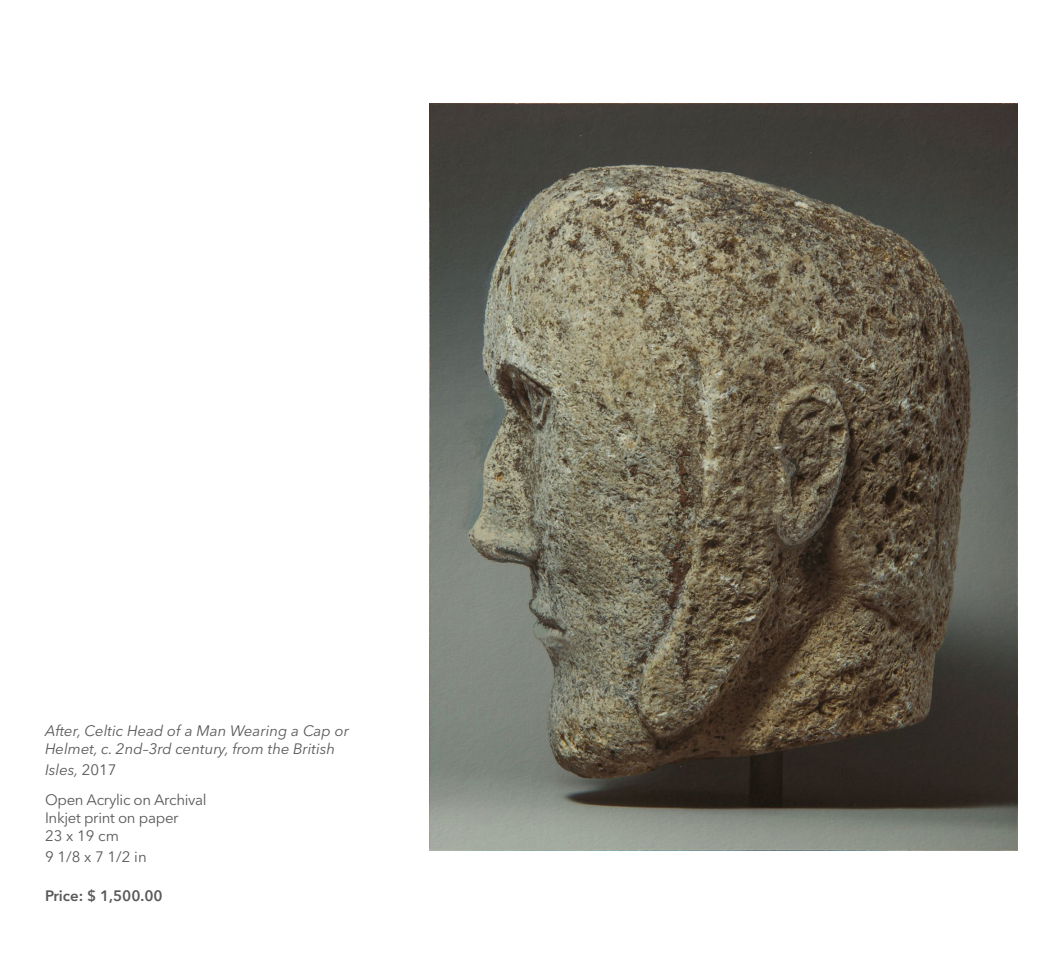
<style>
.page{position:relative;width:1063px;height:957px;background:#fff}
.page>*{position:absolute;margin:0;border:0;box-sizing:border-box;transform-origin:0 0}
.t1{font:italic 15px/18px "Avenir Next LT Pro";color:#58595b}
.t2{font:15px/30px "Avenir Next LT Pro";letter-spacing:-.02em;color:#58595b}
.t3{font:600 15px "Avenir Next LT Pro";color:#58595b}
.s1{font-style:italic}
</style>
<div class="page">
<img style="left:430px;top:104px;width:588px;height:746px">
<p class="t1" style="left:45px;top:722px;width:305px">After, Celtic Head of a Man Wearing a Cap or<br>Helmet, c. 2nd–3rd century, from the British</p>
<p class="t2" style="left:45px;top:755px;width:163px"><span class="s1">Isles,</span> 2017<br>Open Acrylic on Archival</p>
<p class="t2" style="left:45px;top:809px;width:135px;line-height:18px">Inkjet print on paper<br>23 x 19 cm</p>
<p class="t2" style="left:45px;top:842px;width:103px">9 1/8 x 7 1/2 in</p>
<p class="t3" style="left:45px;top:887px;width:119px">Price: $ 1,500.00</p>
</div>
